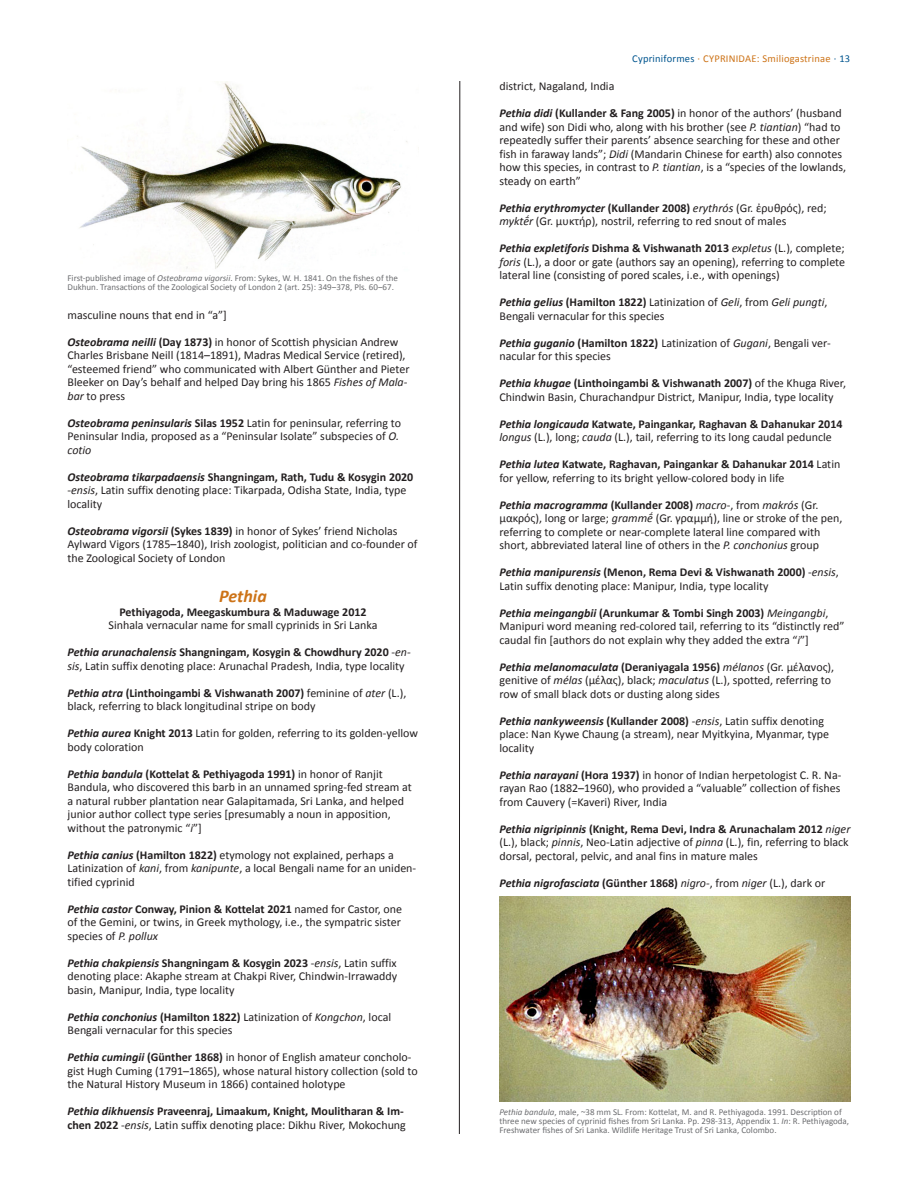
<style>
.page{position:relative;width:918px;height:1188px;background:#fff}
.page>*{position:absolute;margin:0;border:0;box-sizing:border-box;transform-origin:0 0}
.t1{font:italic 700 18px "Calibri";color:#cd7317}
.t2{font:12px/13.5px "Calibri";color:#231f20}
.t3{font:700 12px/13.5px "Calibri";color:#231f20}
.t4{font:italic 700 12px "Calibri";color:#231f20}
.t5{font:10.5px "Calibri";letter-spacing:.02em;color:#cd7317}
.t6{font:9px/9px "Calibri";color:#6c6d70}
.s1{font-style:italic}
.s2{font-weight:700;font-style:italic}
.s3{font-weight:700}
.s4{font-weight:400}
.s5{font-weight:400;font-style:italic}
.s6{color:#00558f}
.s7{font-style:normal}
.s8{font-weight:400;font-style:normal}
</style>
<div class="page">
<hr style="left:459px;top:81px;width:1px;height:1053px;background:#231f20">
<img style="left:77px;top:81px;width:330px;height:188px">
<img style="left:500px;top:897px;width:350px;height:205px">
<p class="t6" style="left:68px;top:274px;width:332px">First-published image of <span class="s1">Osteobrama vigorsii</span>. From: Sykes, W. H. 1841. On the fishes of the</p>
<p class="t6" style="left:68px;top:283px;width:328px">Dukhun. Transactions of the Zoological Society of London 2 (art. 25): 349‒378, Pls. 60‒67.</p>
<p class="t2" style="left:68px;top:308px;width:161px">masculine nouns that end in “a”]</p>
<p class="t2" style="left:68px;top:335px;width:344px"><span class="s2">Osteobrama neilli</span> <span class="s3">(Day 1873)</span> in honor of Scottish physician Andrew Charles Brisbane Neill (1814–1891), Madras Medical Service (retired), “esteemed friend” who communicated with Albert Günther and Pieter Bleeker on Day’s behalf and helped Day bring his 1865 <span class="s1">Fishes of Mala&shy;bar</span> to press</p>
<p class="t2" style="left:68px;top:416px;width:335px"><span class="s2">Osteobrama peninsularis</span> <span class="s3">Silas 1952</span> Latin for peninsular, referring to<br>Peninsular India, proposed as a “Peninsular Isolate” subspecies of <span class="s1">O. cotio</span></p>
<p class="t2" style="left:68px;top:470px;width:347px"><span class="s2">Osteobrama tikarpadaensis</span> <span class="s3">Shangningam, Rath, Tudu &amp; Kosygin 2020 </span>-<span class="s1">ensis</span>, Latin suffix denoting place: Tikarpada, Odisha State, India, type locality</p>
<p class="t2" style="left:68px;top:524px;width:352px"><span class="s2">Osteobrama vigorsii</span> <span class="s3">(Sykes 1839)</span> in honor of Sykes’ friend Nicholas<br>Aylward Vigors (1785–1840), Irish zoologist, politician and co-founder of the Zoological Society of London</p>
<h1 class="t1" style="left:219px;top:583px;width:49px">Pethia</h1>
<p class="t3" style="left:119px;top:604px;width:249px">Pethiyagoda, Meegaskumbura &amp; Maduwage 2012</p>
<p class="t2" style="left:109px;top:618px;width:270px">Sinhala vernacular name for small cyprinids in Sri Lanka</p>
<p class="t2" style="left:68px;top:645px;width:345px"><span class="s2">Pethia arunachalensis</span> <span class="s3">Shangningam, Kosygin &amp; Chowdhury 2020</span> -<span class="s1">en&shy;sis</span>, Latin suffix denoting place: Arunachal Pradesh, India, type locality</p>
<p class="t2" style="left:68px;top:686px;width:340px"><span class="s2">Pethia atra</span> <span class="s3">(Linthoingambi &amp; Vishwanath 2007)</span> feminine of <span class="s1">ater</span> (L.), black, referring to black longitudinal stripe on body</p>
<p class="t2" style="left:68px;top:726px;width:352px"><span class="s2">Pethia aurea</span> <span class="s3">Knight 2013</span> Latin for golden, referring to its golden-yellow body coloration</p>
<p class="t2" style="left:68px;top:767px;width:346px"><span class="s2">Pethia bandula</span> <span class="s3">(Kottelat &amp; Pethiyagoda 1991)</span> in honor of Ranjit Bandula, who discovered this barb in an unnamed spring-fed stream at a natural rubber plantation near Galapitamada, Sri Lanka, and helped junior author collect type series [presumably a noun in apposition, without the patronymic “<span class="s1">i</span>”]</p>
<p class="t2" style="left:68px;top:848px;width:350px"><span class="s2">Pethia canius</span> <span class="s3">(Hamilton 1822)</span> etymology not explained, perhaps a<br>Latinization of <span class="s1">kani</span>, from <span class="s1">kanipunte</span>, a local Bengali name for an uniden&shy;tified cyprinid</p>
<p class="t2" style="left:68px;top:902px;width:336px;text-align:justify"><span class="s2">Pethia castor</span> <span class="s3">Conway, Pinion &amp; Kottelat 2021</span> named for Castor, one of the Gemini, or twins, in Greek mythology, i.e., the sympatric sister species of <span class="s1">P. pollux</span></p>
<p class="t2" style="left:68px;top:956px;width:331px;text-align:justify"><span class="s2">Pethia chakpiensis</span> <span class="s3">Shangningam &amp; Kosygin 2023</span> -<span class="s1">ensis</span>, Latin suffix denoting place: Akaphe stream at Chakpi River, Chindwin-Irrawaddy basin, Manipur, India, type locality</p>
<p class="t2" style="left:68px;top:1010px;width:325px"><span class="s2">Pethia conchonius</span> <span class="s3">(Hamilton 1822)</span> Latinization of <span class="s1">Kongchon</span>, local<br>Bengali vernacular for this species</p>
<p class="t2" style="left:68px;top:1050px;width:352px"><span class="s2">Pethia cumingii</span> <span class="s3">(Günther 1868)</span> in honor of English amateur concholo&shy;gist Hugh Cuming (1791–1865), whose natural history collection (sold to the Natural History Museum in 1866) contained holotype</p>
<p class="t3" style="left:68px;top:1104px;width:340px"><span class="s1">Pethia dikhuensis</span> Praveenraj, Limaakum, Knight, Moulitharan &amp; Im&shy;chen 2022 <span class="s4">-</span><span class="s5">ensis</span><span class="s4">, Latin suffix denoting place: Dikhu River, Mokochung</span></p>
<p class="t5" style="left:632px;top:51px;width:219px"><span class="s6">Cypriniformes</span> · CYPRINIDAE: Smiliogastrinae <span class="s6">· 13</span></p>
<p class="t2" style="left:500px;top:79px;width:116px">district, Nagaland, India</p>
<p class="t2" style="left:500px;top:106px;width:348px"><span class="s2">Pethia didi</span> <span class="s3">(Kullander &amp; Fang 2005)</span> in honor of the authors’ (husband and wife) son Didi who, along with his brother (see <span class="s1">P. tiantian</span>) “had to repeatedly suffer their parents’ absence searching for these and other fish in faraway lands”; <span class="s1">Didi</span> (Mandarin Chinese for earth) also connotes how this species, in contrast to <span class="s1">P. tiantian</span>, is a “species of the lowlands, steady on earth”</p>
<p class="t2" style="left:500px;top:200px;width:329px"><span class="s2">Pethia erythromycter</span> <span class="s3">(Kullander 2008)</span> <span class="s1">erythrós</span> (Gr. ἐρυθρός), red; <span class="s1">myktḗr</span> (Gr. μυκτήρ), nostril, referring to red snout of males</p>
<p class="t2" style="left:500px;top:241px;width:347px;text-align:justify"><span class="s2">Pethia expletiforis</span> <span class="s3">Dishma &amp; Vishwanath 2013</span> <span class="s1">expletus</span> (L.), complete; <span class="s1">foris</span> (L.), a door or gate (authors say an opening), referring to complete lateral line (consisting of pored scales, i.e., with openings)</p>
<p class="t2" style="left:500px;top:295px;width:329px"><span class="s2">Pethia gelius</span> <span class="s3">(Hamilton 1822)</span> Latinization of <span class="s1">Geli</span>, from <span class="s1">Geli pungti</span>,<br>Bengali vernacular for this species</p>
<p class="t2" style="left:500px;top:335px;width:333px"><span class="s2">Pethia guganio</span> <span class="s3">(Hamilton 1822)</span> Latinization of <span class="s1">Gugani</span>, Bengali ver&shy;nacular for this species</p>
<p class="t2" style="left:500px;top:376px;width:348px"><span class="s2">Pethia khugae</span> <span class="s3">(Linthoingambi &amp; Vishwanath 2007)</span> of the Khuga River,<br>Chindwin Basin, Churachandpur District, Manipur, India, type locality</p>
<p class="t3" style="left:500px;top:416px;width:345px"><span class="s1">Pethia longicauda</span> Katwate, Paingankar, Raghavan &amp; Dahanukar 2014</p>
<p class="t2" style="left:500px;top:430px;width:334px"><span class="s1">longus</span> (L.), long; <span class="s1">cauda</span> (L.), tail, referring to its long caudal peduncle</p>
<p class="t2" style="left:500px;top:457px;width:342px"><span class="s2">Pethia lutea</span> <span class="s3">Katwate, Raghavan, Paingankar &amp; Dahanukar 2014</span> Latin for yellow, referring to its bright yellow-colored body in life</p>
<p class="t2" style="left:500px;top:497px;width:344px"><span class="s2">Pethia macrogramma</span> <span class="s3">(Kullander 2008)</span> <span class="s1">macro</span>-, from <span class="s1">makrós</span> (Gr. μακρός), long or large; <span class="s1">grammḗ</span> (Gr. γραμμή), line or stroke of the pen, referring to complete or near-complete lateral line compared with short, abbreviated lateral line of others in the <span class="s1">P. conchonius</span> group</p>
<p class="t2" style="left:500px;top:565px;width:341px"><span class="s2">Pethia manipurensis</span> <span class="s3">(Menon, Rema Devi &amp; Vishwanath 2000)</span> -<span class="s1">ensis</span>,<br>Latin suffix denoting place: Manipur, India, type locality</p>
<p class="t2" style="left:500px;top:605px;width:347px"><span class="s2">Pethia meingangbii</span> <span class="s3">(Arunkumar &amp; Tombi Singh 2003)</span> <span class="s1">Meingangbi</span>,<br>Manipuri word meaning red-colored tail, referring to its “distinctly red” caudal fin [authors do not explain why they added the extra “<span class="s1">i</span>”]</p>
<p class="t2" style="left:500px;top:659px;width:336px"><span class="s2">Pethia melanomaculata</span> <span class="s3">(Deraniyagala 1956)</span> <span class="s1">mélanos</span> (Gr. μέλανος), genitive of <span class="s1">mélas</span> (μέλας), black; <span class="s1">maculatus</span> (L.), spotted, referring to row of small black dots or dusting along sides</p>
<p class="t2" style="left:500px;top:713px;width:331px"><span class="s2">Pethia nankyweensis</span> <span class="s3">(Kullander 2008)</span> -<span class="s1">ensis</span>, Latin suffix denoting place: Nan Kywe Chaung (a stream), near Myitkyina, Myanmar, type locality</p>
<p class="t2" style="left:500px;top:767px;width:343px;text-align:justify"><span class="s2">Pethia narayani</span> <span class="s3">(Hora 1937)</span> in honor of Indian herpetologist C. R. Na&shy;rayan Rao (1882–1960), who provided a “valuable” collection of fishes from Cauvery (=Kaveri) River, India</p>
<p class="t2" style="left:500px;top:821px;width:352px"><span class="s2">Pethia nigripinnis</span> <span class="s3">(Knight, Rema Devi, Indra &amp; Arunachalam 2012</span> <span class="s1">niger </span>(L.), black; <span class="s1">pinnis</span>, Neo-Latin adjective of <span class="s1">pinna</span> (L.), fin, referring to black dorsal, pectoral, pelvic, and anal fins in mature males</p>
<p class="t4" style="left:500px;top:874px;width:327px">Pethia nigrofasciata <span class="s7">(Günther 1868)</span> <span class="s4">nigro</span><span class="s8">-, from</span> <span class="s4">niger</span> <span class="s8">(L.), dark or</span></p>
<p class="t6" style="left:500px;top:1107px;width:351px"><span class="s1">Pethia bandula</span>, male, ~38 mm SL. From: Kottelat, M. and R. Pethiyagoda. 1991. Description of three new species of cyprinid fishes from Sri Lanka. Pp. 298-313, Appendix 1. <span class="s1">In</span>: R. Pethiyagoda,<br>Freshwater fishes of Sri Lanka. Wildlife Heritage Trust of Sri Lanka, Colombo.</p>
</div>
